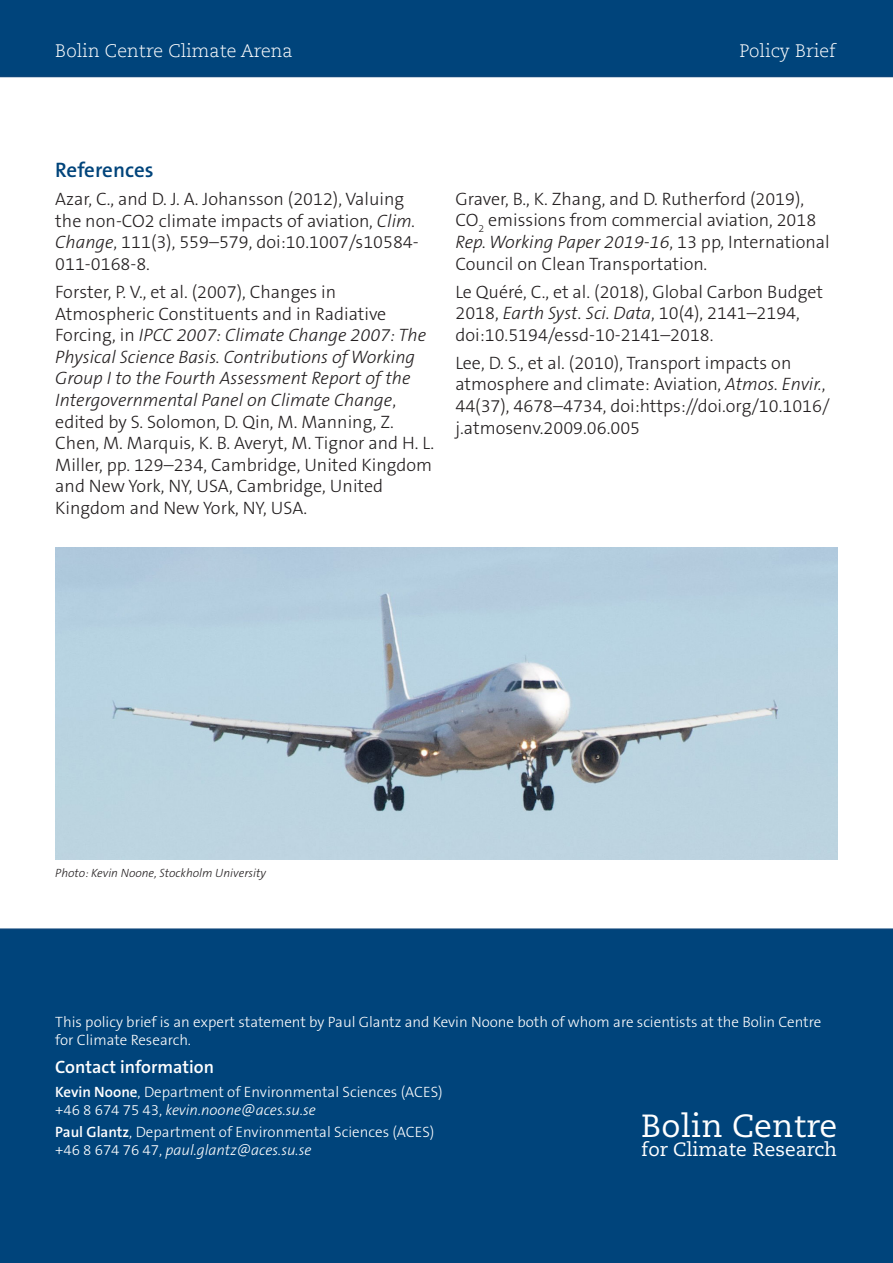
<style>
.page{position:relative;width:893px;height:1263px;background:#fff}
.page>*{position:absolute;margin:0;border:0;box-sizing:border-box;transform-origin:0 0}
.t1{font:32.1px "Caecilia Com 55 Roman";letter-spacing:.005em;color:#fff}
.t2{font:600 21px "The Sans B W6";color:#00447b}
.t3{font:19.2px "Caecilia Com 55 Roman";color:#fff}
.t4{font:300 18px/21.6px "The Sans B W3";color:#231f20}
.t5{font:300 18px "Caecilia Com 45";letter-spacing:.005em;color:#fff}
.t6{font:600 18px "The Sans B W6";color:#fff}
.t7{font:300 15px/18px "The Sans B W3";color:#fff}
.t8{font:italic 300 15px "The Sans B W3";color:#fff}
.t9{font:italic 300 12px "The Sans B W3";color:#231f20}
.s1{font-style:italic}
.s2{font-family:"The Sans B W6";font-weight:600}
.s3{font-style:normal}
</style>
<div class="page">
<div style="left:0;top:0;width:893px;height:77px;background:#00447b"></div>
<div style="left:0;top:928px;width:893px;height:335px;background:#00447b"></div>
<img style="left:55px;top:547px;width:783px;height:312px">
<p class="t5" style="left:55px;top:39px;width:239px">Bolin Centre Climate Arena</p>
<p class="t5" style="left:739px;top:39px;width:98px">Policy Brief</p>
<p class="t2" style="left:55px;top:157px;width:100px">References</p>
<p class="t4" style="left:55px;top:188px;width:365px">Azar, C., and D. J. A. Johansson (2012), Valuing the non-CO2 climate impacts of aviation, <span class="s1">Clim.<br>Change</span>, 111(3), 559–579, doi:10.1007/s10584- 011-0168-8.</p>
<p class="t4" style="left:55px;top:281px;width:380px">Forster, P. V., et al. (2007), Changes in Atmospheric Constituents and in Radiative Forcing, in <span class="s1">IPCC 2007: Climate Change 2007: The Physical Science Basis. Contributions of Working Group I to the Fourth Assessment Report of the Intergovernmental Panel on Climate Change</span>, edited by S. Solomon, D. Qin, M. Manning, Z.<br>Chen, M. Marquis, K. B. Averyt, M. Tignor and H. L.<br>Miller, pp. 129–234, Cambridge, United Kingdom and New York, NY, USA, Cambridge, United Kingdom and New York, NY, USA.</p>
<p class="t4" style="left:455px;top:188px;width:376px">Graver, B., K. Zhang, and D. Rutherford (2019), CO<sub>2</sub> emissions from commercial aviation, 2018<br><span class="s1">Rep. Working Paper 2019-16</span>, 13 pp, International Council on Clean Transportation.</p>
<p class="t4" style="left:455px;top:281px;width:369px">Le Quéré, C., et al. (2018), Global Carbon Budget<br>2018, <span class="s1">Earth Syst. Sci. Data</span>, 10(4), 2141–2194, doi:10.5194/essd-10-2141–2018.</p>
<p class="t4" style="left:455px;top:352px;width:376px">Lee, D. S., et al. (2010), Transport impacts on atmosphere and climate: Aviation, <span class="s1">Atmos. Envir.</span>, 44(37), 4678–4734, doi:https://doi.org/10.1016/ j.atmosenv.2009.06.005</p>
<p class="t9" style="left:55px;top:865px;width:212px">Photo: Kevin Noone, Stockholm University</p>
<p class="t7" style="left:55px;top:1013px;width:767px">This policy brief is an expert statement by Paul Glantz and Kevin Noone both of whom are scientists at the Bolin Centre for Climate Research.</p>
<p class="t6" style="left:55px;top:1055px;width:160px">Contact information</p>
<p class="t7" style="left:55px;top:1083px;width:389px"><span class="s2">Kevin Noone</span>, Department of Environmental Sciences (ACES)</p>
<p class="t8" style="left:55px;top:1101px;width:262px"><span class="s3">+46 8 674 75 43,</span> kevin.noone@aces.su.se</p>
<p class="t7" style="left:55px;top:1123px;width:381px"><span class="s2">Paul Glantz</span>, Department of Environmental Sciences (ACES)</p>
<p class="t8" style="left:55px;top:1141px;width:258px"><span class="s3">+46 8 674 76 47,</span> paul.glantz@aces.su.se</p>
<p class="t1" style="left:641px;top:1104px;width:198px">Bolin Centre</p>
<p class="t3" style="left:641px;top:1136px;width:197px">for Climate Research</p>
</div>
